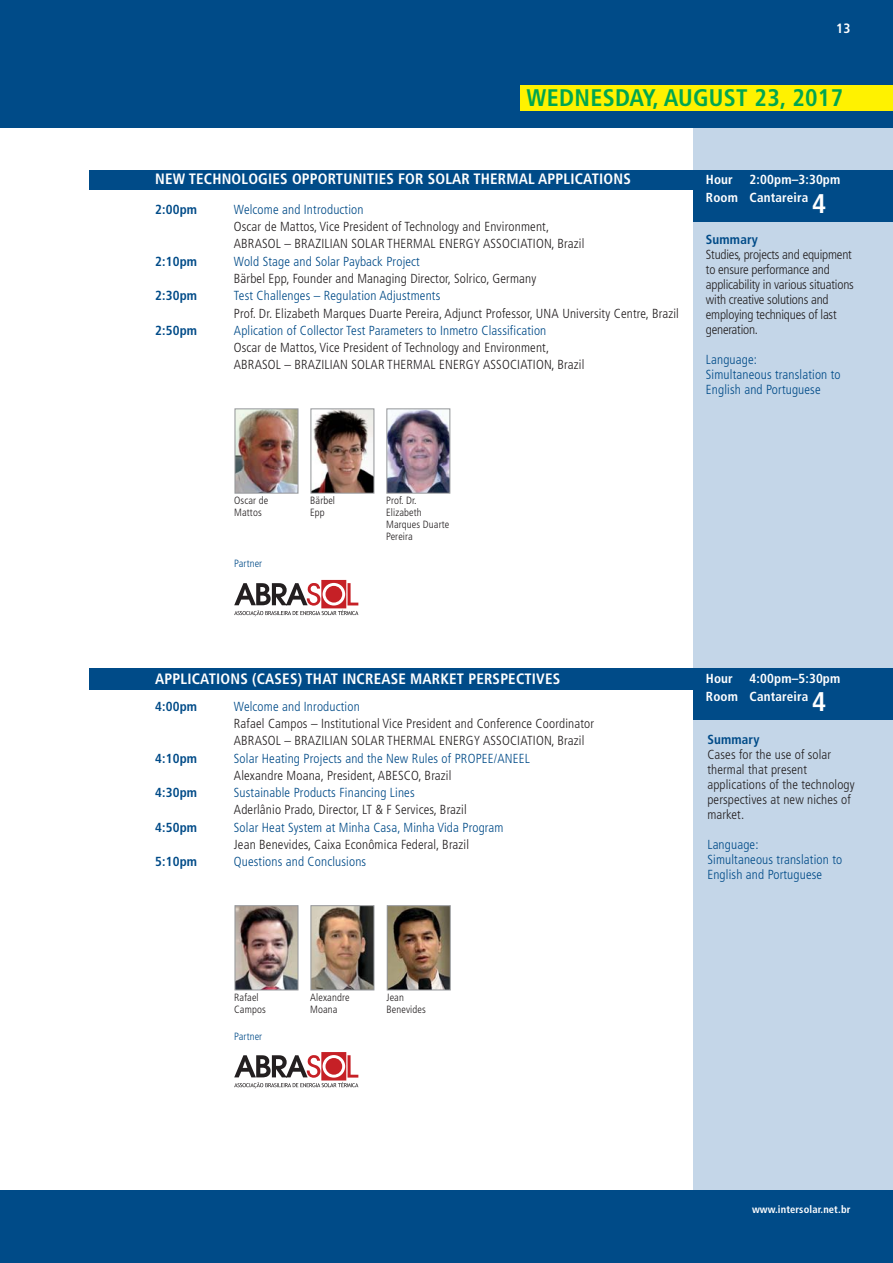
<style>
.page{position:relative;width:893px;height:1263px;background:#fff}
.page>*{position:absolute;margin:0;border:0;box-sizing:border-box;transform-origin:0 0}
.t1{font:700 condensed 24px "Frutiger LT Com";letter-spacing:.015em;color:#00a650}
.t2{font:700 condensed 15px "Frutiger LT Com";letter-spacing:.01em;color:#fff}
.t3{font:700 condensed 13.5px "Frutiger LT Com";color:#fff}
.t4{font:300 condensed 13.2px/15px "Frutiger LT Com";letter-spacing:.01em;color:#231f20}
.t5{font:300 condensed 13.2px/15px "Frutiger LT Com";letter-spacing:.01em;color:#004b88}
.t6{font:300 condensed 13.2px/15px "Frutiger LT Com";letter-spacing:-.015em;color:#231f20}
.t7{font:700 condensed 13.2px "Frutiger LT Com";letter-spacing:.01em;color:#004b88}
.t8{font:700 condensed 13.2px/18px "Frutiger LT Com";letter-spacing:.01em;color:#fff}
.t9{font:300 condensed 10.5px/12px "Frutiger LT Com";letter-spacing:.01em;color:#231f20}
.t10{font:700 condensed 10.5px "Frutiger LT Com";letter-spacing:.015em;color:#fff}
.t11{font:300 condensed 10.5px "Frutiger LT Com";letter-spacing:.01em;color:#004b88}
.s1{font-size:27px}
</style>
<div class="page">
<div style="left:693px;top:124px;width:200px;height:1095px;background:#c4d6e8"></div>
<div style="left:693px;top:170px;width:200px;height:51px;background:#004b88"></div>
<div style="left:90px;top:170px;width:615px;height:20px;background:#004b88"></div>
<div style="left:0;top:0;width:893px;height:128px;background:#004b88"></div>
<div style="left:520px;top:85px;width:373px;height:26px;background:#fff200"></div>
<div style="left:0;top:1191px;width:893px;height:72px;background:#004b88"></div>
<img style="left:313px;top:410px;width:59px;height:81px">
<div style="left:311px;top:408px;width:63px;height:85px;border:1px solid #939598"></div>
<img style="left:388px;top:410px;width:60px;height:81px">
<div style="left:386px;top:408px;width:64px;height:85px;border:1px solid #939598"></div>
<img style="left:237px;top:410px;width:59px;height:81px">
<div style="left:235px;top:408px;width:63px;height:85px;border:1px solid #939598"></div>
<div style="left:693px;top:669px;width:200px;height:51px;background:#004b88"></div>
<div style="left:90px;top:669px;width:615px;height:21px;background:#004b88"></div>
<div style="left:321px;top:580px;width:25px;height:28px;background:#c62026"></div>
<svg style="left:234px;top:583px;width:124px;height:33px"></svg>
<div style="left:321px;top:1052px;width:25px;height:28px;background:#c62026"></div>
<svg style="left:234px;top:1055px;width:124px;height:33px"></svg>
<img style="left:313px;top:907px;width:59px;height:81px">
<div style="left:311px;top:905px;width:63px;height:85px;border:1px solid #939598"></div>
<img style="left:237px;top:907px;width:59px;height:81px">
<div style="left:235px;top:905px;width:63px;height:85px;border:1px solid #939598"></div>
<img style="left:389px;top:907px;width:60px;height:81px">
<div style="left:387px;top:905px;width:64px;height:85px;border:1px solid #939598"></div>
<p class="t3" style="left:836px;top:23px;width:16px">13</p>
<h1 class="t1" style="left:527px;top:88px;width:318px">WEDNESDAY, AUGUST 23, 2017</h1>
<p class="t2" style="left:155px;top:173px;width:477px">NEW TECHNOLOGIES OPPORTUNITIES FOR SOLAR THERMAL APPLICATIONS</p>
<p class="t7" style="left:155px;top:204px;width:43px">2:00pm</p>
<p class="t5" style="left:234px;top:203px;width:131px">Welcome and Introduction</p>
<p class="t4" style="left:234px;top:219px;width:352px;line-height:17.2px">Oscar de Mattos, Vice President of Technology and Environment,<br>ABRASOL – BRAZILIAN SOLAR THERMAL ENERGY ASSOCIATION, Brazil</p>
<p class="t7" style="left:155px;top:256px;width:43px">2:10pm</p>
<p class="t5" style="left:234px;top:255px;width:188px">Wold Stage and Solar Payback Project</p>
<p class="t4" style="left:234px;top:272px;width:304px">Bärbel Epp, Founder and Managing Director, Solrico, Germany</p>
<p class="t7" style="left:155px;top:290px;width:43px">2:30pm</p>
<p class="t5" style="left:234px;top:289px;width:208px">Test Challenges – Regulation Adjustments</p>
<p class="t4" style="left:234px;top:306px;width:446px">Prof. Dr. Elizabeth Marques Duarte Pereira, Adjunct Professor, UNA University Centre, Brazil</p>
<p class="t7" style="left:155px;top:325px;width:43px">2:50pm</p>
<p class="t5" style="left:234px;top:324px;width:314px">Aplication of Collector Test Parameters to Inmetro Classification</p>
<p class="t4" style="left:234px;top:340px;width:352px;line-height:17.2px">Oscar de Mattos, Vice President of Technology and Environment,<br>ABRASOL – BRAZILIAN SOLAR THERMAL ENERGY ASSOCIATION, Brazil</p>
<p class="t8" style="left:706px;top:172px;width:136px;text-indent:44px">2:00pm–3:30pm<br>Room Cantareira <span class="s1">4</span></p>
<p class="t8" style="left:706px;top:172px;width:28px">Hour</p>
<p class="t7" style="left:706px;top:234px;width:54px">Summary</p>
<p class="t6" style="left:706px;top:248px;width:149px">Studies, projects and equipment to ensure performance and applicability in various situations with creative solutions and employing techniques of last generation.</p>
<p class="t5" style="left:706px;top:353px;width:136px">Language:<br>Simultaneous translation to<br>English and Portuguese</p>
<p class="t9" style="left:234px;top:495px;width:36px">Oscar de<br>Mattos</p>
<p class="t11" style="left:234px;top:560px;width:30px">Partner</p>
<p class="t9" style="left:310px;top:495px;width:26px">Bärbel<br>Epp</p>
<p class="t9" style="left:386px;top:495px;width:65px">Prof. Dr.<br>Elizabeth<br>Marques Duarte<br>Pereira</p>
<p class="t2" style="left:155px;top:673px;width:407px">APPLICATIONS (CASES) THAT INCREASE MARKET PERSPECTIVES</p>
<p class="t7" style="left:155px;top:701px;width:43px">4:00pm</p>
<p class="t5" style="left:234px;top:700px;width:127px">Welcome and Inroduction</p>
<p class="t4" style="left:234px;top:716px;width:362px;line-height:17.2px">Rafael Campos – Institutional Vice President and Conference Coordinator<br>ABRASOL – BRAZILIAN SOLAR THERMAL ENERGY ASSOCIATION, Brazil</p>
<p class="t7" style="left:155px;top:753px;width:43px">4:10pm</p>
<p class="t5" style="left:234px;top:752px;width:298px">Solar Heating Projects and the New Rules of PROPEE/ANEEL</p>
<p class="t4" style="left:234px;top:769px;width:219px">Alexandre Moana, President, ABESCO, Brazil</p>
<p class="t7" style="left:155px;top:787px;width:43px">4:30pm</p>
<p class="t5" style="left:234px;top:786px;width:182px">Sustainable Products Financing Lines</p>
<p class="t4" style="left:234px;top:803px;width:234px">Aderlânio Prado, Director, LT &amp; F Services, Brazil</p>
<p class="t7" style="left:155px;top:822px;width:43px">4:50pm</p>
<p class="t5" style="left:234px;top:821px;width:271px">Solar Heat System at Minha Casa, Minha Vida Program</p>
<p class="t4" style="left:234px;top:838px;width:237px">Jean Benevides, Caixa Econômica Federal, Brazil</p>
<p class="t7" style="left:155px;top:856px;width:43px">5:10pm</p>
<p class="t5" style="left:234px;top:855px;width:134px">Questions and Conclusions</p>
<p class="t8" style="left:706px;top:670px;width:136px;text-indent:44px">4:00pm–5:30pm<br>Room Cantareira <span class="s1">4</span></p>
<p class="t8" style="left:706px;top:670px;width:28px">Hour</p>
<p class="t7" style="left:707px;top:734px;width:54px">Summary</p>
<p class="t4" style="left:707px;top:748px;width:149px">Cases for the use of solar thermal that present applications of the technology perspectives at new niches of market.</p>
<p class="t5" style="left:707px;top:838px;width:136px">Language:<br>Simultaneous translation to<br>English and Portuguese</p>
<p class="t9" style="left:234px;top:992px;width:33px">Rafael<br>Campos</p>
<p class="t9" style="left:386px;top:992px;width:41px">Jean<br>Benevides</p>
<p class="t9" style="left:310px;top:992px;width:41px">Alexandre<br>Moana</p>
<p class="t11" style="left:234px;top:1032px;width:30px">Partner</p>
<p class="t10" style="left:752px;top:1205px;width:100px">www.intersolar.net.br</p>
</div>
